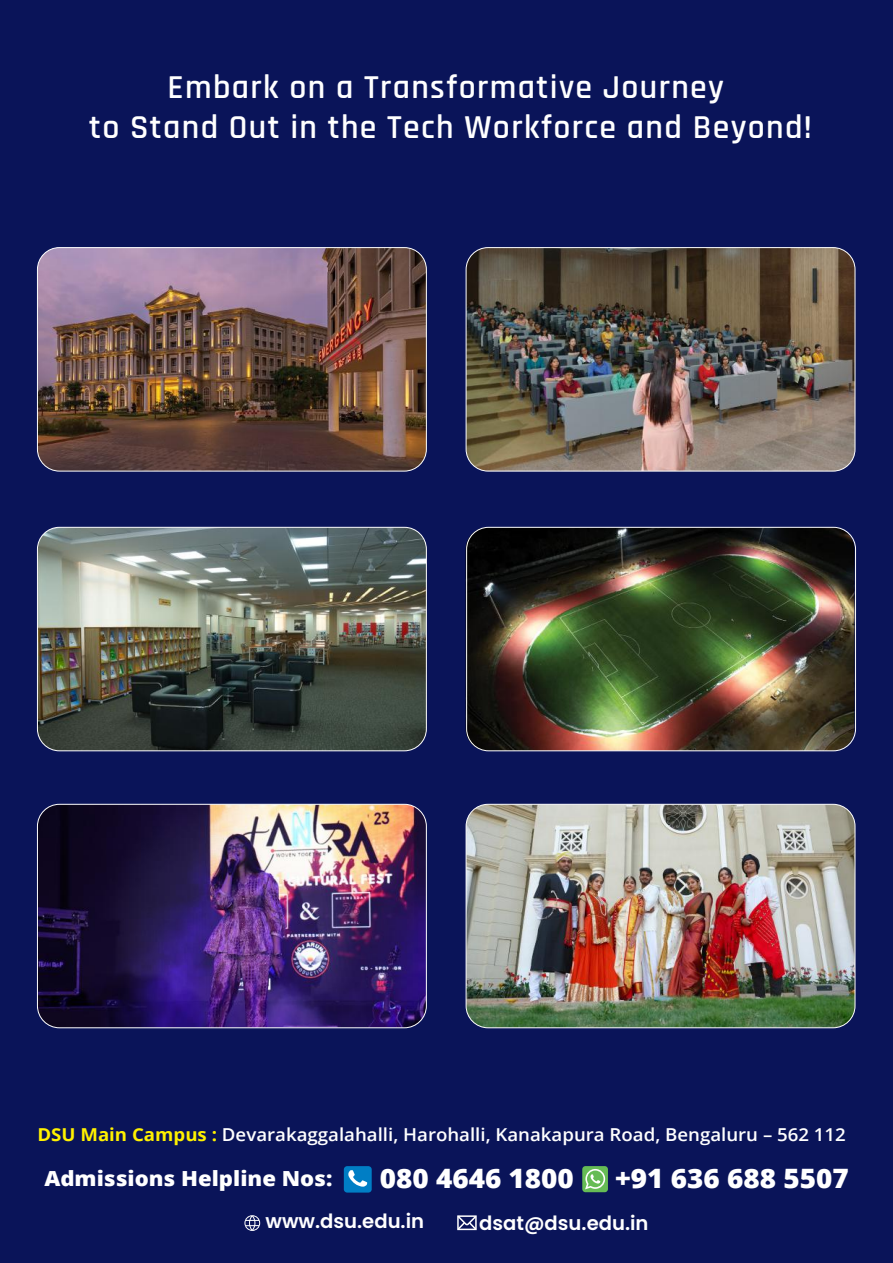
<style>
.page{position:relative;width:893px;height:1263px;background:#0a1459}
.page>*{position:absolute;margin:0;border:0;box-sizing:border-box;transform-origin:0 0}
.t1{font:600 33.75px/40.5px "Rajdhani";letter-spacing:.04em;color:#fff;text-align:center}
.t2{font:800 26.7px "Open Sans";color:#fff;scale:1.04 1}
.t3{font:800 20.85px "Open Sans";color:#fff;scale:1.06 1}
.t4{font:600 19.65px "Poppins";color:#fff}
.t5{font:600 17.85px "Open Sans";color:#fff;scale:1.05 1}
.s1{font-weight:700;color:#fff100}
</style>
<div class="page">
<div style="left:582px;top:1166px;width:26px;height:26px;background:#66bc55;border-radius:3px"></div>
<svg style="left:585px;top:1169px;width:20px;height:20px"></svg>
<div style="left:344px;top:1166px;width:28px;height:26px;background:#007ec5;border-radius:3px"></div>
<svg style="left:348px;top:1170px;width:19px;height:17px"></svg>
<svg style="left:244px;top:1215px;width:16px;height:16px"></svg>
<svg style="left:457px;top:1215px;width:20px;height:16px"></svg>
<img style="left:466px;top:248px;width:389px;height:223px">
<div style="left:466px;top:247px;width:389px;height:224px;border:1px solid #fff;border-radius:22px"></div>
<img style="left:466px;top:527px;width:388px;height:224px">
<div style="left:466px;top:527px;width:390px;height:224px;border:1px solid #fff;border-radius:22px"></div>
<img style="left:37px;top:249px;width:389px;height:222px">
<div style="left:37px;top:247px;width:390px;height:224px;border:1px solid #fff;border-radius:22px"></div>
<img style="left:37px;top:527px;width:389px;height:224px">
<div style="left:37px;top:527px;width:390px;height:224px;border:1px solid #fff;border-radius:22px"></div>
<img style="left:466px;top:804px;width:389px;height:224px">
<div style="left:466px;top:804px;width:389px;height:224px;border:1px solid #fff;border-radius:22px"></div>
<img style="left:37px;top:804px;width:389px;height:224px">
<div style="left:37px;top:804px;width:390px;height:224px;border:1px solid #fff;border-radius:22px"></div>
<h1 class="t1" style="left:89px;top:68px;width:724px">Embark on a Transformative Journey<br>to Stand Out in the Tech Workforce and Beyond!</h1>
<p class="t5" style="left:37px;top:1122px;width:771px"><span class="s1">DSU Main Campus :</span> Devarakaggalahalli, Harohalli, Kanakapura Road, Bengaluru – 562 112</p>
<p class="t3" style="left:44px;top:1162px;width:273px">Admissions Helpline Nos:</p>
<h2 class="t2" style="left:380px;top:1158px;width:188px">080 4646 1800</h2>
<h2 class="t2" style="left:615px;top:1158px;width:226px">+91 636 688 5507</h2>
<p class="t4" style="left:265px;top:1210px;width:160px">www.dsu.edu.in</p>
<p class="t4" style="left:479px;top:1211px;width:171px">dsat@dsu.edu.in</p>
</div>
